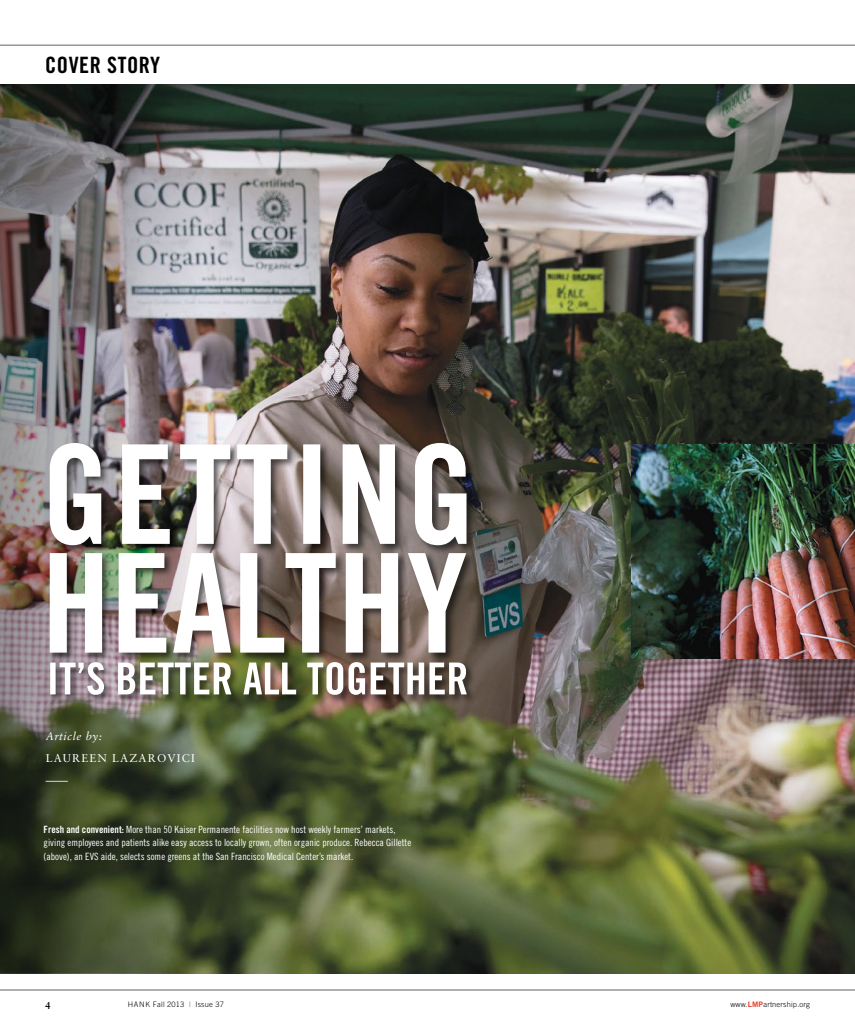
<style>
.page{position:relative;width:855px;height:1035px;background:#fff}
.page>*{position:absolute;margin:0;border:0;box-sizing:border-box;transform-origin:0 0}
.t1{font:22.5px "Trade Gothic LT Std Bd Cn 20";letter-spacing:.025em;color:#000}
.t2{font:11.25px/21.9px "Sabon";letter-spacing:.1em;color:#fff}
.t3{font:italic 11.25px "Sabon";letter-spacing:.05em;color:#fff}
.t4{font:10px/13.8px "Trade Gothic LT Std Cn 18";color:#fff}
.t5{font:700 10px "Sabon";color:#000}
.t6{font:300 7.5px "Trade Gothic LT Std";letter-spacing:.025em;color:#000}
.s1{font-family:"Trade Gothic LT Std Bd Cn 20"}
.s2{color:#5f6060}
.s3{font-family:"Trade Gothic LT Std Bd 2";font-weight:400;color:#e73723}
</style>
<div class="page">
<hr style="left:0;top:990px;width:855px;height:1px;background:#5f6060">
<img style="left:202px;top:84px;width:653px;height:889px">
<img style="left:0;top:84px;width:202px;height:889px">
<hr style="left:0;top:45px;width:855px;height:1px;background:#5f6060">
<img style="left:631px;top:444px;width:224px;height:214px">
<div style="left:48px;top:660px;width:428px;height:45px;background:#000;opacity:.6"></div>
<img style="left:50px;top:662px;width:417px;height:33px">
<div style="left:48px;top:551px;width:427px;height:111px;background:#000;opacity:.6"></div>
<img style="left:50px;top:555px;width:416px;height:98px">
<div style="left:48px;top:441px;width:429px;height:114px;background:#000;opacity:.6"></div>
<svg style="left:50px;top:443px;width:417px;height:102px"></svg>
<h1 class="t1" style="left:45px;top:51px;width:117px">COVER STORY</h1>
<p class="t3" style="left:46px;top:730px;width:58px">Article by:</p>
<p class="t2" style="left:46px;top:747px;width:151px">LAUREEN LAZAROVICI ——</p>
<p class="t4" style="left:44px;top:822px;width:369px"><span class="s1">Fresh and convenient:</span> More than 50 Kaiser Permanente facilities now host weekly farmers’ markets, giving employees and patients alike easy access to locally grown, often organic produce. Rebecca Gillette (above), an EVS aide, selects some greens at the San Francisco Medical Center’s market.</p>
<p class="t5" style="left:45px;top:999px;width:7px">4</p>
<p class="t6" style="left:128px;top:1000px;width:98px">HANK Fall 2013 <span class="s2">|</span> Issue 37</p>
<p class="t6" style="left:730px;top:1000px;width:81px">www.<span class="s3">LMP</span>artnership.org</p>
</div>
